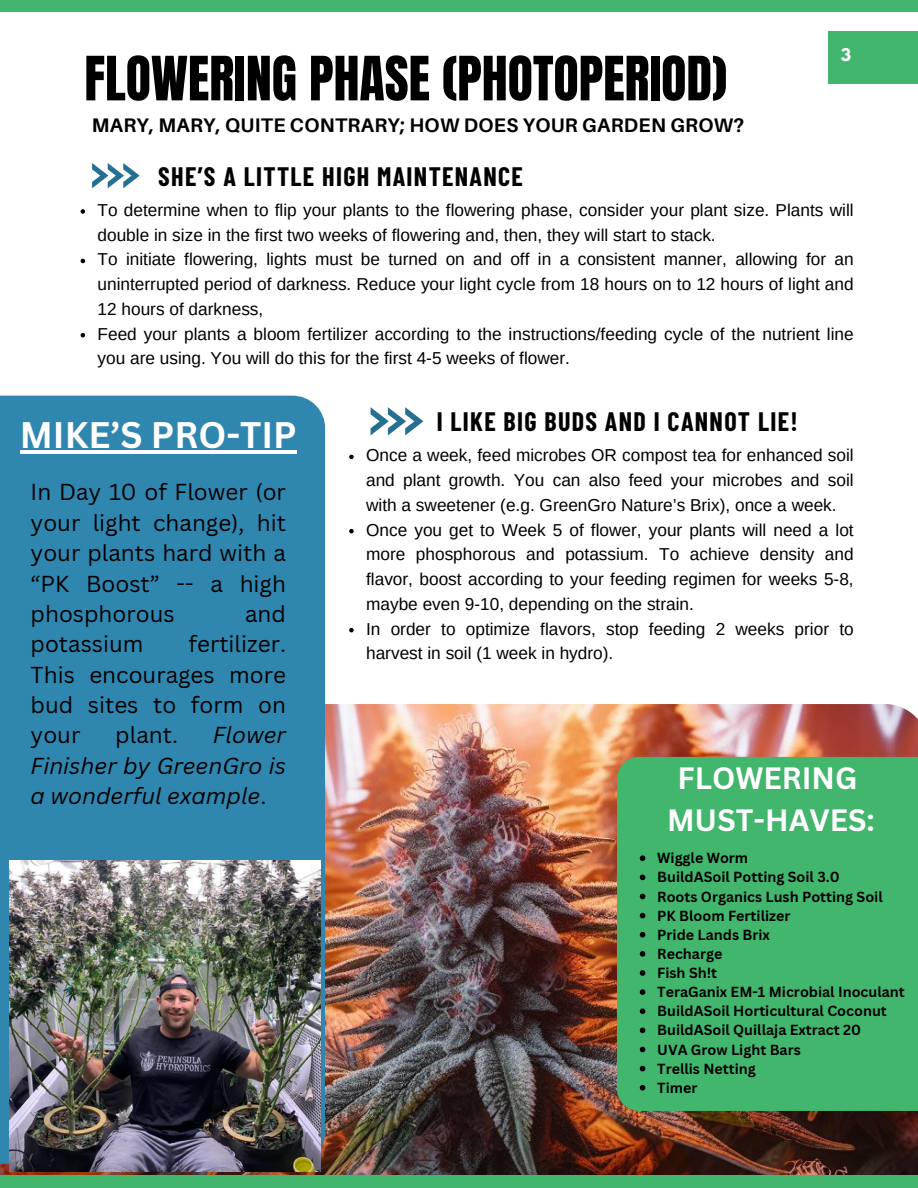
<style>
.page{position:relative;width:918px;height:1188px;background:#fff}
.page>*{position:absolute;margin:0;border:0;box-sizing:border-box;transform-origin:0 0}
.t1{font:51.9px "Anton";color:#000}
.t2{font:700 36px "Canva Sans";color:#fff}
.t3{font:700 30px "Canva Sans";color:#fff}
.t4{font:700 26.1px "Barlow Condensed";letter-spacing:.05em;color:#000}
.t5{font:22.5px/30.3px "Canva Sans";color:#000;text-align:justify}
.t6{font:italic 22.5px/30.3px "Canva Sans";color:#000;text-align:justify}
.t7{font:700 19.65px "Aileron";letter-spacing:.015em;color:#000}
.t8{font:17.25px/24.8px "Arimo";color:#000}
.t9{font:700 15.45px "League Spartan";color:#fff}
.t10{font:700 14.25px "Canva Sans";color:#000}
.s1{font-style:normal}
</style>
<div class="page">
<img style="left:0;top:704px;width:918px;height:471px">
<svg style="left:92px;top:163px;width:48px;height:25px"></svg>
<div style="left:0;top:0;width:918px;height:12px;background:#42b66d"></div>
<div style="left:0;top:1175px;width:918px;height:13px;background:#42b66d"></div>
<svg style="left:371px;top:407px;width:52px;height:28px"></svg>
<div style="left:828px;top:32px;width:90px;height:52px;background:#42b66d"></div>
<div style="left:0;top:396px;width:325px;height:768px;background:#2f86af"></div>
<img style="left:10px;top:861px;width:310px;height:310px">
<div style="left:617px;top:757px;width:301px;height:354px;background:#42b66d"></div>
<svg style="left:81px;top:209px;width:4px;height:5px"></svg>
<svg style="left:81px;top:259px;width:4px;height:4px"></svg>
<svg style="left:81px;top:333px;width:4px;height:4px"></svg>
<svg style="left:349px;top:455px;width:5px;height:4px"></svg>
<svg style="left:349px;top:529px;width:5px;height:4px"></svg>
<svg style="left:349px;top:628px;width:5px;height:4px"></svg>
<svg style="left:640px;top:855px;width:5px;height:6px"></svg>
<svg style="left:640px;top:875px;width:5px;height:5px"></svg>
<svg style="left:640px;top:894px;width:5px;height:5px"></svg>
<svg style="left:640px;top:913px;width:5px;height:5px"></svg>
<svg style="left:640px;top:932px;width:5px;height:6px"></svg>
<svg style="left:640px;top:951px;width:5px;height:6px"></svg>
<svg style="left:640px;top:970px;width:5px;height:6px"></svg>
<svg style="left:640px;top:989px;width:5px;height:6px"></svg>
<svg style="left:640px;top:1008px;width:5px;height:6px"></svg>
<svg style="left:640px;top:1028px;width:5px;height:5px"></svg>
<svg style="left:640px;top:1047px;width:5px;height:5px"></svg>
<svg style="left:640px;top:1066px;width:5px;height:5px"></svg>
<svg style="left:640px;top:1085px;width:5px;height:6px"></svg>
<hr style="left:20px;top:450px;width:277px;height:3px;background:#fff">
<p class="t1" style="left:84px;top:41px;width:644px">FLOWERING PHASE (PHOTOPERIOD)</p>
<p class="t7" style="left:92px;top:113px;width:654px">MARY, MARY, QUITE CONTRARY; HOW DOES YOUR GARDEN GROW?</p>
<p class="t4" style="left:158px;top:160px;width:366px">SHE’S A LITTLE HIGH MAINTENANCE</p>
<p class="t9" style="left:841px;top:47px;width:12px">3</p>
<p class="t8" style="left:98px;top:198px;width:758px">To determine when to flip your plants to the flowering phase, consider your plant size. Plants will double in size in the first two weeks of flowering and, then, they will start to stack.</p>
<p class="t8" style="left:98px;top:247px;width:758px;text-align:justify">To initiate flowering, lights must be turned on and off in a consistent manner, allowing for an uninterrupted period of darkness. Reduce your light cycle from 18 hours on to 12 hours of light and 12 hours of darkness,</p>
<p class="t8" style="left:98px;top:321px;width:758px">Feed your plants a bloom fertilizer according to the instructions/feeding cycle of the nutrient line you are using. You will do this for the first 4-5 weeks of flower.</p>
<p class="t2" style="left:20px;top:409px;width:278px">MIKE’S PRO-TIP</p>
<p class="t4" style="left:437px;top:405px;width:363px">I LIKE BIG BUDS AND I CANNOT LIE!</p>
<p class="t5" style="left:31px;top:477px;width:257px">In Day 10 of Flower (or your light change), hit your plants hard with a “PK Boost” -- a high phosphorous</p>
<p class="t8" style="left:366px;top:443px;width:489px;text-align:justify">Once a week, feed microbes OR compost tea for enhanced soil and plant growth. You can also feed your microbes and soil with a sweetener (e.g. GreenGro Nature’s Brix), once a week.</p>
<p class="t8" style="left:366px;top:517px;width:489px;text-align:justify">Once you get to Week 5 of flower, your plants will need a lot more phosphorous and potassium. To achieve density and flavor, boost according to your feeding regimen for weeks 5-8, maybe even 9-10, depending on the strain.</p>
<p class="t8" style="left:366px;top:616px;width:489px">In order to optimize flavors, stop feeding 2 weeks prior to harvest in soil (1 week in hydro).</p>
<p class="t5" style="left:245px;top:598px;width:42px">and</p>
<p class="t5" style="left:31px;top:628px;width:257px;text-indent:158px">fertilizer.<br>This encourages more bud sites to form on your</p>
<p class="t5" style="left:31px;top:628px;width:114px">potassium</p>
<p class="t6" style="left:31px;top:720px;width:257px;text-indent:182px">Flower Finisher by GreenGro is a wonderful example<span class="s1">.</span></p>
<p class="t5" style="left:115px;top:720px;width:64px">plant.</p>
<p class="t3" style="left:677px;top:757px;width:182px">FLOWERING</p>
<p class="t3" style="left:667px;top:799px;width:209px">MUST-HAVES:</p>
<p class="t10" style="left:657px;top:848px;width:92px">Wiggle Worm</p>
<p class="t10" style="left:657px;top:867px;width:184px">BuildASoil Potting Soil 3.0</p>
<p class="t10" style="left:657px;top:886px;width:227px">Roots Organics Lush Potting Soil</p>
<p class="t10" style="left:657px;top:905px;width:135px">PK Bloom Fertilizer</p>
<p class="t10" style="left:657px;top:925px;width:114px">Pride Lands Brix</p>
<p class="t10" style="left:657px;top:944px;width:67px">Recharge</p>
<p class="t10" style="left:657px;top:963px;width:61px">Fish Sh!t</p>
<p class="t10" style="left:657px;top:982px;width:249px">TeraGanix EM-1 Microbial Inoculant</p>
<p class="t10" style="left:657px;top:1001px;width:231px">BuildASoil Horticultural Coconut</p>
<p class="t10" style="left:657px;top:1020px;width:205px">BuildASoil Quillaja Extract 20</p>
<p class="t10" style="left:657px;top:1039px;width:145px">UVA Grow Light Bars</p>
<p class="t10" style="left:657px;top:1058px;width:100px">Trellis Netting</p>
<p class="t10" style="left:657px;top:1078px;width:42px">Timer</p>
</div>
